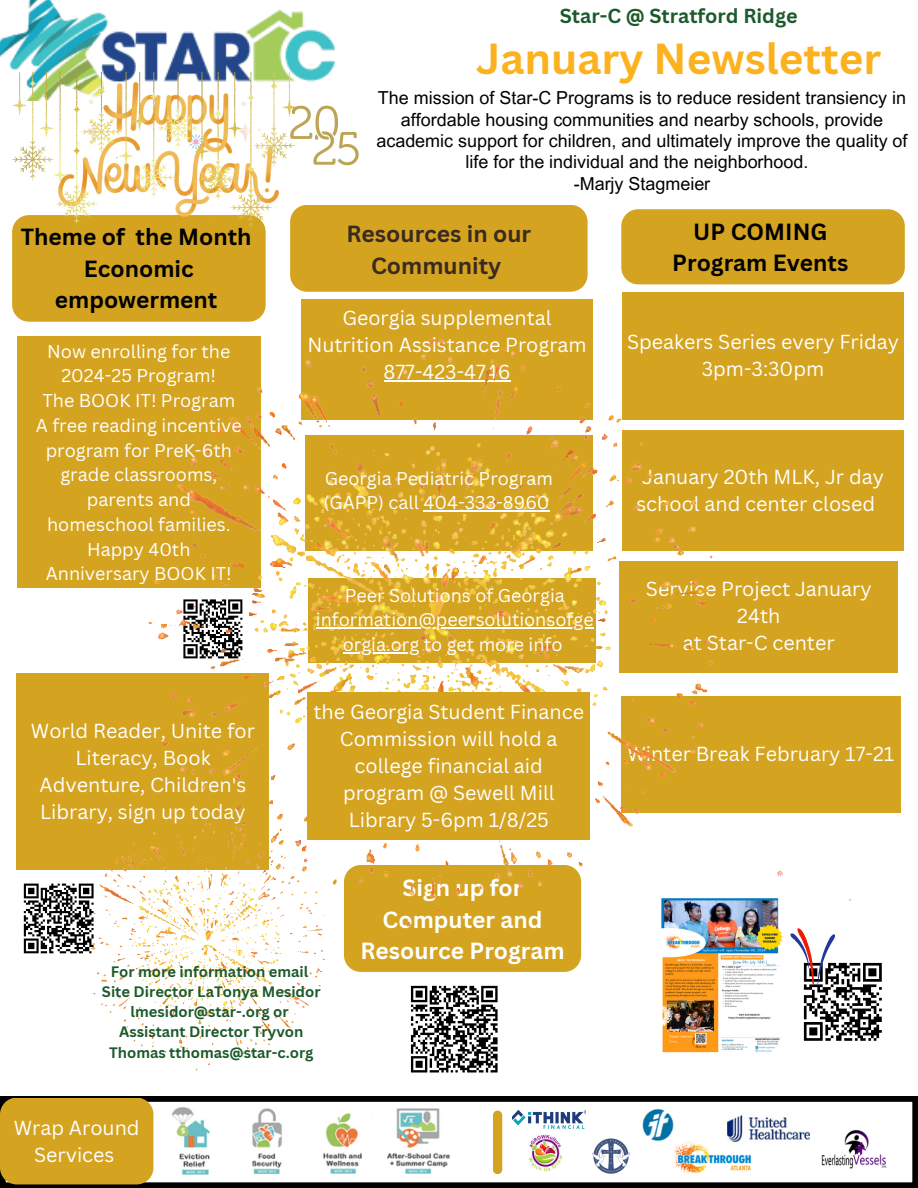
<style>
.page{position:relative;width:918px;height:1188px;background:#fff}
.page>*{position:absolute;margin:0;border:0;box-sizing:border-box;transform-origin:0 0}
.t1{font:700 42.3px "Canva Sans";color:#fcb21e}
.t2{font:700 22.8px/31.5px "Canva Sans";color:#000;text-align:center}
.t3{font:700 22.8px/31.5px "Canva Sans";color:#fff;text-align:center}
.t4{font:700 22.8px/31.5px "Canva Sans";color:#3a2a21;text-align:center}
.t5{font:19.8px/27px "Canva Sans";color:#fff;text-align:center}
.t6{font:700 19.8px "Canva Sans";color:#1c5a2c}
.t7{font:18px/24.8px "Canva Sans";color:#fff;text-align:center}
.t8{font:18px/21.3px "Arial MT Pro";color:#000;text-align:center}
.t9{font:700 14.7px/20.2px "Canva Sans";color:#1c5a2c;text-align:center}
</style>
<div class="page">
<div style="left:621px;top:209px;width:284px;height:75px;background:#d4a320;border-radius:17px"></div>
<svg style="left:0;top:1096px;width:918px;height:92px"></svg>
<img style="left:161px;top:1107px;width:64px;height:68px">
<img style="left:311px;top:1108px;width:62px;height:65px">
<img style="left:235px;top:1108px;width:62px;height:66px">
<img style="left:388px;top:1108px;width:62px;height:66px">
<img style="left:727px;top:1107px;width:82px;height:42px">
<img style="left:512px;top:1111px;width:74px;height:18px">
<img style="left:821px;top:1129px;width:66px;height:41px">
<img style="left:675px;top:1140px;width:77px;height:35px">
<div style="left:0;top:1098px;width:153px;height:86px;background:#d4a320;border-radius:17px"></div>
<div style="left:493px;top:1111px;width:9px;height:63px;background:#d4a320;border-radius:5px"></div>
<img style="left:0;top:0;width:335px;height:82px">
<div style="left:344px;top:865px;width:237px;height:107px;background:#d4a320;border-radius:17px"></div>
<div style="left:12px;top:215px;width:254px;height:107px;background:#d4a320;border-radius:17px"></div>
<div style="left:290px;top:205px;width:298px;height:87px;background:#d4a320;border-radius:17px"></div>
<svg style="left:410px;top:985px;width:88px;height:88px"></svg>
<img style="left:525px;top:1133px;width:41px;height:40px">
<img style="left:590px;top:1135px;width:42px;height:42px">
<img style="left:642px;top:1109px;width:33px;height:33px">
<img style="left:662px;top:898px;width:121px;height:155px">
<div style="left:621px;top:696px;width:279px;height:116px;background:#d4a320"></div>
<div style="left:619px;top:561px;width:279px;height:112px;background:#d4a320"></div>
<div style="left:622px;top:430px;width:282px;height:121px;background:#d4a320"></div>
<div style="left:622px;top:292px;width:282px;height:127px;background:#d4a320"></div>
<div style="left:17px;top:336px;width:244px;height:252px;background:#d4a320"></div>
<svg style="left:23px;top:883px;width:49px;height:71px"></svg>
<div style="left:17px;top:673px;width:252px;height:196px;background:#d4a320"></div>
<img style="left:110px;top:301px;width:648px;height:667px">
<img style="left:72px;top:808px;width:272px;height:263px">
<svg style="left:790px;top:928px;width:92px;height:113px"></svg>
<svg style="left:777px;top:870px;width:6px;height:6px"></svg>
<div style="left:308px;top:693px;width:282px;height:147px;background:#d4a320"></div>
<img style="left:12px;top:73px;width:285px;height:155px">
<svg style="left:290px;top:106px;width:69px;height:59px"></svg>
<hr style="left:424px;top:511px;width:126px;height:1px;background:#fff">
<hr style="left:316px;top:627px;width:278px;height:2px;background:#fff">
<hr style="left:343px;top:652px;width:76px;height:1px;background:#fff">
<h2 class="t6" style="left:560px;top:2px;width:239px">Star-C @ Stratford Ridge</h2>
<h2 class="t1" style="left:476px;top:29px;width:407px">January Newsletter</h2>
<h3 class="t8" style="left:376px;top:89px;width:533px">The mission of Star-C Programs is to reduce resident transiency in affordable housing communities and nearby schools, provide academic support for children, and ultimately improve the quality of life for the individual and the neighborhood.<br>-Marjy Stagmeier</h3>
<p class="t2" style="left:21px;top:221px;width:232px">Theme of the Month<br>Economic empowerment</p>
<h3 class="t4" style="left:346px;top:217px;width:186px">Resources in our<br>Community</h3>
<p class="t5" style="left:307px;top:304px;width:281px">Georgia supplemental<br>Nutrition Assistance Program<br>877-423-4746</p>
<h3 class="t7" style="left:36px;top:338px;width:207px">Now enrolling for the<br>2024-25 Program!<br>The BOOK IT! Program<br>A free reading incentive program for PreK-6th grade classrooms, parents and homeschool families.<br>Happy 40th<br>Anniversary BOOK IT!</h3>
<h3 class="t7" style="left:324px;top:465px;width:231px;text-align:left">Georgia Pediatric Program (GAPP) call 404-333-8960</h3>
<p class="t5" style="left:31px;top:717px;width:226px">World Reader, Unite for<br>Literacy, Book<br>Adventure, Children's<br>Library, sign up today</p>
<h3 class="t7" style="left:345px;top:582px;width:221px">Peer Solutions of Georgia</h3>
<h3 class="t7" style="left:316px;top:607px;width:279px">information@peersolutionsofge</h3>
<h3 class="t7" style="left:343px;top:632px;width:221px">orgia.org to get more info</h3>
<p class="t5" style="left:314px;top:698px;width:272px">the Georgia Student Finance<br>Commission will hold a college financial aid program @ Sewell Mill<br>Library 5-6pm 1/8/25</p>
<p class="t9" style="left:111px;top:961px;width:199px">For more information email</p>
<h3 class="t9" style="left:102px;top:981px;width:220px">Site Director LaTonya Mesidor lmesidor@star-.org or</h3>
<h3 class="t9" style="left:109px;top:1021px;width:206px">Assistant Director Tryvon<br>Thomas tthomas@star-c.org</h3>
<p class="t5" style="left:14px;top:1114px;width:127px">Wrap Around<br>Services</p>
<p class="t3" style="left:360px;top:872px;width:206px">Sign up for<br>Computer and<br>Resource Program</p>
<p class="t2" style="left:672px;top:215px;width:178px">UP COMING<br>Program Events</p>
<h3 class="t5" style="left:627px;top:328px;width:273px">Speakers Series every Friday<br>3pm-3:30pm</h3>
<h3 class="t5" style="left:636px;top:463px;width:249px;text-align:left">January 20th MLK, Jr day school and center closed</h3>
<h1 class="t5" style="left:646px;top:575px;width:227px">Service Project January<br>24th<br>at Star-C center</h1>
<h1 class="t5" style="left:627px;top:740px;width:269px">Winter Break February 17-21</h1>
</div>
